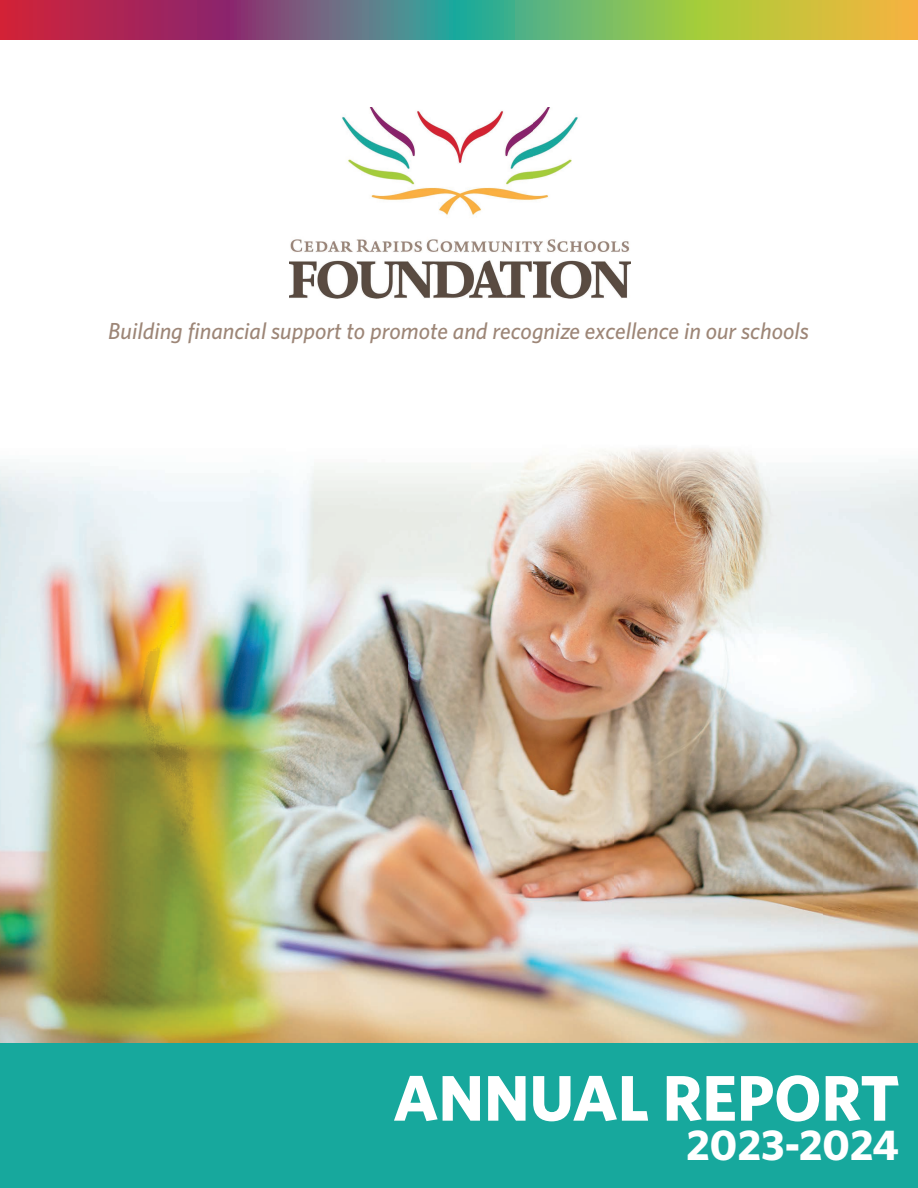
<style>
.page{position:relative;width:918px;height:1188px;background:#fff}
.page>*{position:absolute;margin:0;border:0;box-sizing:border-box;transform-origin:0 0}
.t1{font:700 64.65px "Whitney";color:#fff}
.t2{font:700 43.2px "Whitney";color:#fff}
.t3{font:italic 500 23.25px "Whitney";color:#9d8677}
</style>
<div class="page">
<img style="left:0;top:448px;width:918px;height:595px">
<div style="left:0;top:1043px;width:918px;height:145px;background:#17a89d"></div>
<img style="left:289px;top:107px;width:342px;height:191px">
<svg style="left:0;top:0;width:918px;height:39px"></svg>
<p class="t3" style="left:108px;top:317px;width:702px">Building financial support to promote and recognize excellence in our schools</p>
<h1 class="t1" style="left:393px;top:1059px;width:508px">ANNUAL REPORT</h1>
<h2 class="t2" style="left:686px;top:1119px;width:214px">2023-2024</h2>
</div>
